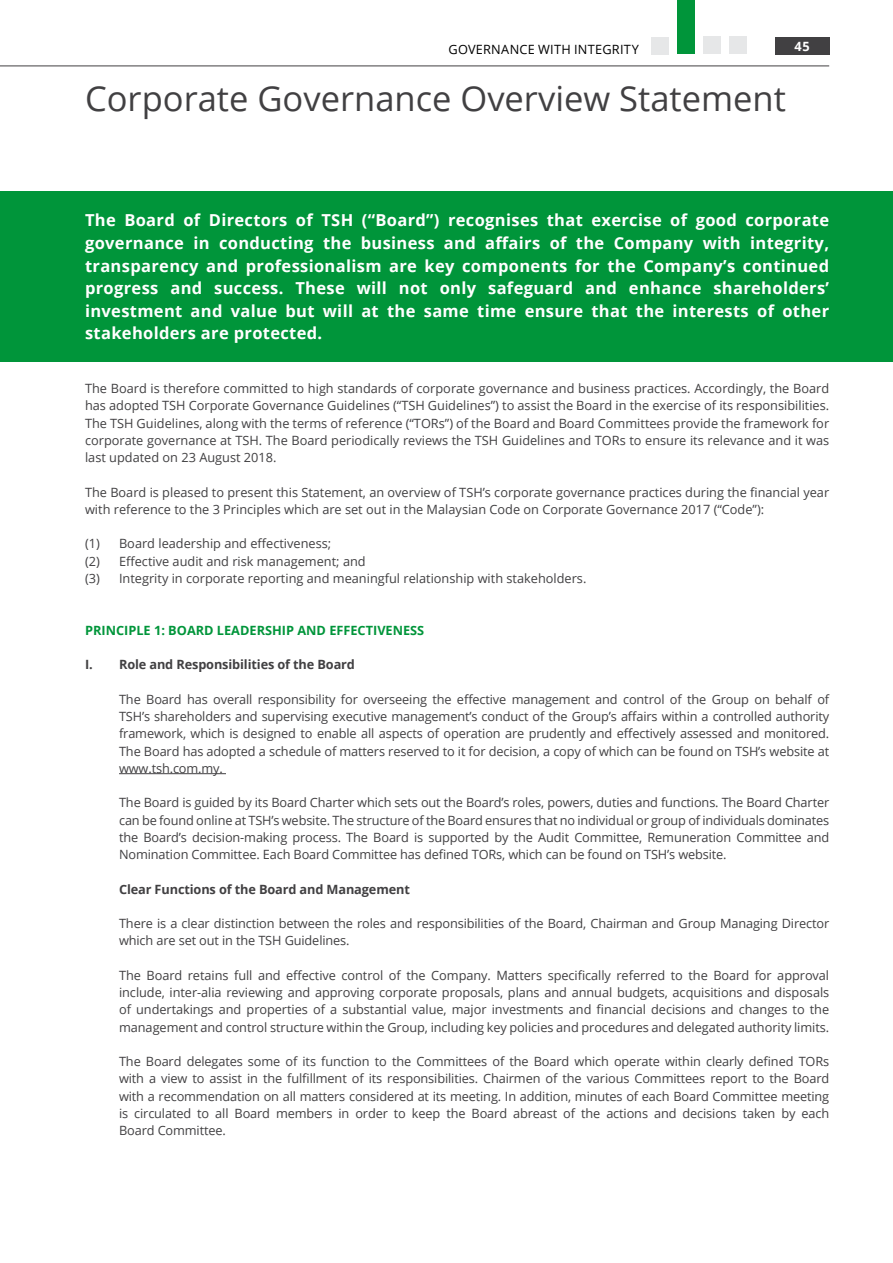
<style>
.page{position:relative;width:893px;height:1263px;background:#fff}
.page>*{position:absolute;margin:0;border:0;box-sizing:border-box;transform-origin:0 0}
.t1{font:34.5px "Open Sans";color:#414042}
.t2{font:700 16.5px/22.5px "Open Sans";letter-spacing:.02em;color:#fff;text-align:justify}
.t3{font:12.75px/17.2px "Open Sans";color:#414042;text-align:justify}
.t4{font:700 12.75px "Open Sans";letter-spacing:-.01em;color:#414042}
.t5{font:700 12.75px "Open Sans";color:#00953a}
.t6{font:12.75px "Open Sans";letter-spacing:.02em;color:#000}
.t7{font:700 12.75px "Open Sans";color:#fff}
</style>
<div class="page">
<hr style="left:0;top:66px;width:829px;height:1px;background:#414042">
<div style="left:729px;top:36px;width:18px;height:18px;background:#e6e7e8"></div>
<div style="left:703px;top:36px;width:18px;height:18px;background:#e6e7e8"></div>
<div style="left:677px;top:0;width:18px;height:54px;background:#00953a"></div>
<div style="left:651px;top:37px;width:18px;height:17px;background:#e6e7e8"></div>
<div style="left:775px;top:37px;width:54px;height:18px;background:#414042"></div>
<hr style="left:119px;top:773px;width:107px;height:1px;background:#414042">
<div style="left:0;top:191px;width:893px;height:170px;background:#00953a"></div>
<p class="t6" style="left:449px;top:41px;width:192px">GOVERNANCE WITH INTEGRITY</p>
<p class="t7" style="left:794px;top:37px;width:17px">45</p>
<h1 class="t1" style="left:85px;top:75px;width:702px">Corporate Governance Overview Statement</h1>
<p class="t2" style="left:85px;top:209px;width:746px">The Board of Directors of TSH (“Board”) recognises that exercise of good corporate governance in conducting the business and affairs of the Company with integrity, transparency and professionalism are key components for the Company’s continued progress and success. These will not only safeguard and enhance shareholders’ investment and value but will at the same time ensure that the interests of other stakeholders are protected.</p>
<p class="t3" style="left:85px;top:380px;width:746px">The Board is therefore committed to high standards of corporate governance and business practices. Accordingly, the Board has adopted TSH Corporate Governance Guidelines (“TSH Guidelines”) to assist the Board in the exercise of its responsibilities.<br>The TSH Guidelines, along with the terms of reference (“TORs”) of the Board and Board Committees provide the framework for corporate governance at TSH. The Board periodically reviews the TSH Guidelines and TORs to ensure its relevance and it was last updated on 23 August 2018.</p>
<p class="t3" style="left:85px;top:483px;width:746px">The Board is pleased to present this Statement, an overview of TSH’s corporate governance practices during the financial year with reference to the 3 Principles which are set out in the Malaysian Code on Corporate Governance 2017 (“Code”):</p>
<p class="t3" style="left:85px;top:535px;width:503px;text-align:left">(1) Board leadership and effectiveness;<br>(2) Effective audit and risk management; and<br>(3) Integrity in corporate reporting and meaningful relationship with stakeholders.</p>
<p class="t5" style="left:85px;top:621px;width:341px">PRINCIPLE 1: BOARD LEADERSHIP AND EFFECTIVENESS</p>
<p class="t4" style="left:85px;top:656px;width:271px">I. Role and Responsibilities of the Board</p>
<p class="t3" style="left:119px;top:690px;width:712px">The Board has overall responsibility for overseeing the effective management and control of the Group on behalf of TSH’s shareholders and supervising executive management’s conduct of the Group’s affairs within a controlled authority framework, which is designed to enable all aspects of operation are prudently and effectively assessed and monitored.<br>The Board has adopted a schedule of matters reserved to it for decision, a copy of which can be found on TSH’s website at www.tsh.com.my.</p>
<p class="t3" style="left:119px;top:794px;width:712px">The Board is guided by its Board Charter which sets out the Board’s roles, powers, duties and functions. The Board Charter can be found online at TSH’s website. The structure of the Board ensures that no individual or group of individuals dominates the Board’s decision-making process. The Board is supported by the Audit Committee, Remuneration Committee and Nomination Committee. Each Board Committee has defined TORs, which can be found on TSH’s website.</p>
<p class="t4" style="left:119px;top:880px;width:292px">Clear Functions of the Board and Management</p>
<p class="t3" style="left:119px;top:914px;width:712px">There is a clear distinction between the roles and responsibilities of the Board, Chairman and Group Managing Director which are set out in the TSH Guidelines.</p>
<p class="t3" style="left:119px;top:966px;width:712px">The Board retains full and effective control of the Company. Matters specifically referred to the Board for approval include, inter-alia reviewing and approving corporate proposals, plans and annual budgets, acquisitions and disposals of undertakings and properties of a substantial value, major investments and financial decisions and changes to the management and control structure within the Group, including key policies and procedures and delegated authority limits.</p>
<p class="t3" style="left:119px;top:1052px;width:712px">The Board delegates some of its function to the Committees of the Board which operate within clearly defined TORs with a view to assist in the fulfillment of its responsibilities. Chairmen of the various Committees report to the Board with a recommendation on all matters considered at its meeting. In addition, minutes of each Board Committee meeting is circulated to all Board members in order to keep the Board abreast of the actions and decisions taken by each Board Committee.</p>
</div>
